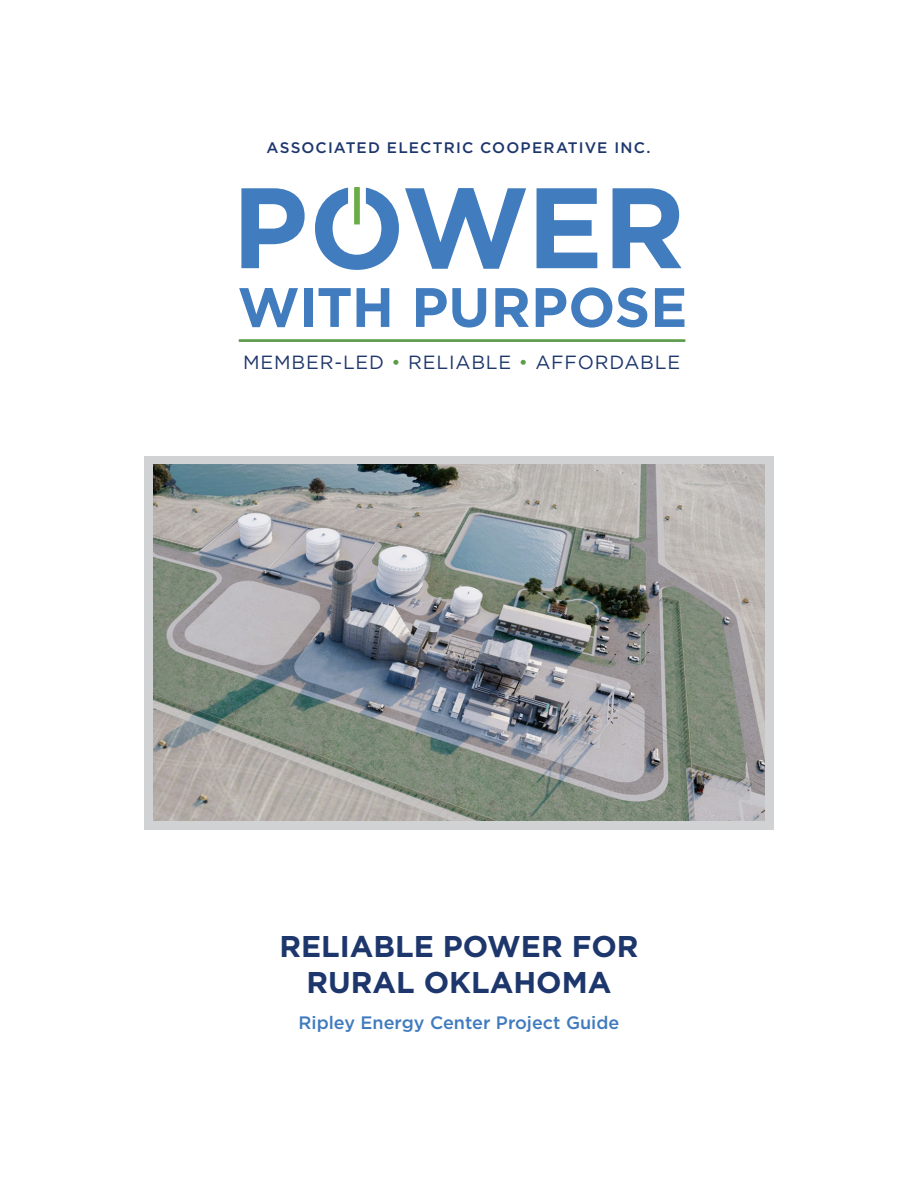
<style>
.page{position:relative;width:918px;height:1188px;background:#fff}
.page>*{position:absolute;margin:0;border:0;box-sizing:border-box;transform-origin:0 0}
.t1{font:700 114.15px "Gotham";color:#407cbe}
.t2{font:700 55.5px "Gotham";color:#407cbe}
.t3{font:700 30px "Gotham";color:#1d366c}
.t4{font:19.05px "Gotham";letter-spacing:.045em;color:#20366c}
.t5{font:500 18px "Gotham";color:#407bbf}
.t6{font:500 15.3px "Gotham";letter-spacing:.075em;color:#1d366c}
.s1{color:#5b9b4a}
.s2{color:#1d366c}
</style>
<div class="page">
<hr style="left:239px;top:339px;width:446px;height:3px;background:#5b9b4a">
<svg style="left:315px;top:187px;width:84px;height:83px"></svg>
<div style="left:144px;top:456px;width:630px;height:373px;background:#d1d2d4"></div>
<img style="left:153px;top:464px;width:612px;height:357px">
<p class="t6" style="left:267px;top:138px;width:386px">ASSOCIATED ELECTRIC COOPERATIVE INC.</p>
<p class="t1" style="left:232px;top:152px;width:455px">P WER</p>
<p class="t2" style="left:238px;top:270px;width:451px">WITH PURPOSE</p>
<p class="t4" style="left:243px;top:350px;width:439px">MEMBER-LED <span class="s1">•</span> RELIABLE <span class="s1">•</span> <span class="s2">AFFORDABLE</span></p>
<p class="t3" style="left:279px;top:927px;width:361px">RELIABLE POWER FOR</p>
<p class="t3" style="left:306px;top:963px;width:307px">RURAL OKLAHOMA</p>
<p class="t5" style="left:299px;top:1011px;width:322px">Ripley Energy Center Project Guide</p>
</div>
